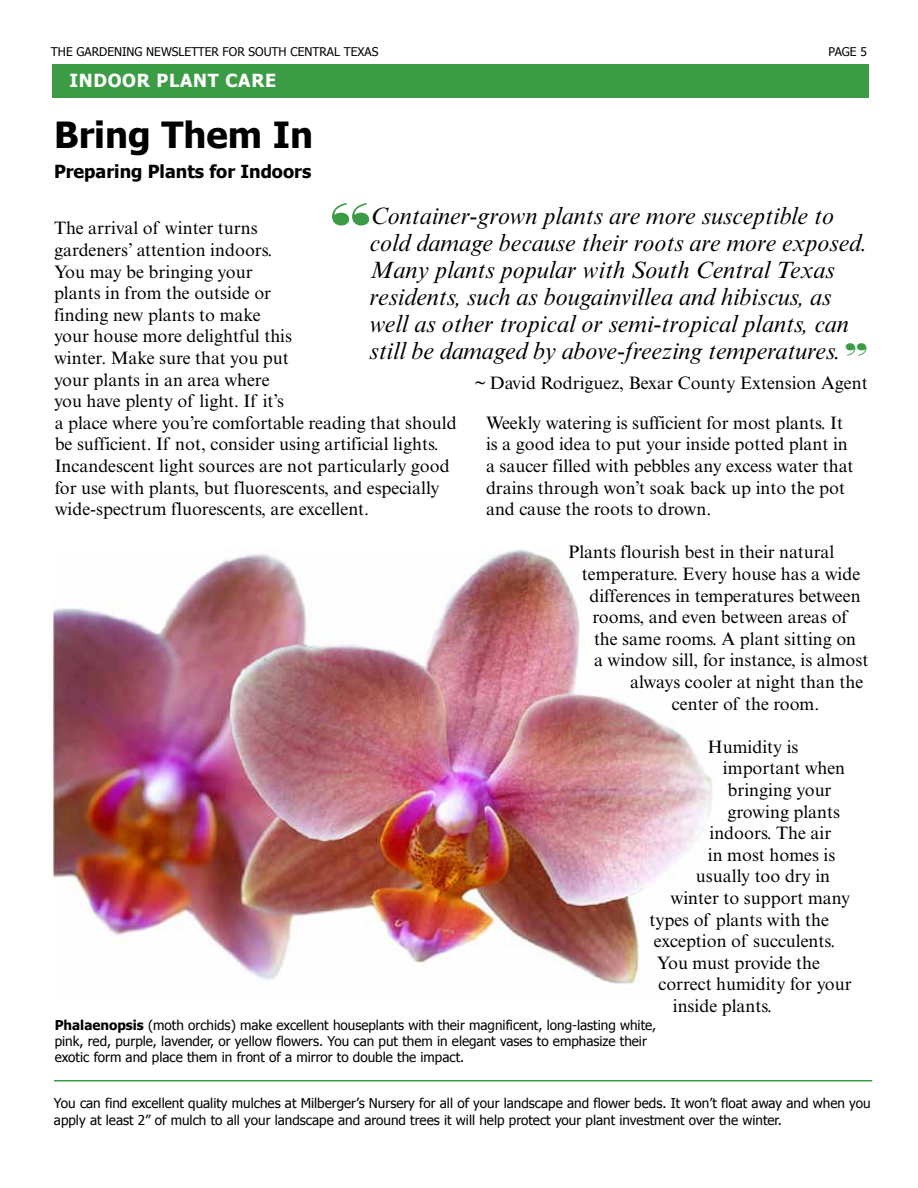
<style>
.page{position:relative;width:918px;height:1188px;background:#fff}
.page>*{position:absolute;margin:0;border:0;box-sizing:border-box;transform-origin:0 0}
.t1{font:55.35px "Bodoni Poster";color:#3c9c46}
.t2{font:700 36px "Tahoma";color:#000}
.t3{font:italic 24px/27px "Times NRMT";color:#000}
.t4{font:18px/21.6px "Times NRMT";color:#000}
.t5{font:700 18px "Tahoma";color:#000}
.t6{font:700 18px "Tahoma";letter-spacing:.04em;color:#fff}
.t7{font:13.5px/16.2px "Tahoma";color:#000}
.t8{font:12px "Tahoma";color:#000}
.s1{font-family:"Bodoni Poster";font-style:normal;font-size:30.75px;color:#3c9c46}
.s2{font-weight:700}
</style>
<div class="page">
<div style="left:52px;top:64px;width:817px;height:33px;background:#3c9c46"></div>
<hr style="left:54px;top:1080px;width:818px;height:2px;background:#3c9c46">
<img style="left:53px;top:550px;width:659px;height:434px">
<p class="t8" style="left:51px;top:44px;width:329px">THE GARDENING NEWSLETTER FOR SOUTH CENTRAL TEXAS</p>
<p class="t8" style="left:828px;top:44px;width:40px">PAGE 5</p>
<p class="t6" style="left:69px;top:68px;width:208px">INDOOR PLANT CARE</p>
<h2 class="t2" style="left:54px;top:109px;width:261px">Bring Them In</h2>
<p class="t5" style="left:54px;top:158px;width:259px">Preparing Plants for Indoors</p>
<p class="t4" style="left:54px;top:218px;width:240px">The arrival of winter turns gardeners’ attention indoors.<br>You may be bringing your plants in from the outside or finding new plants to make your house more delightful this winter. Make sure that you put your plants in an area where you have plenty of light. If it’s</p>
<h1 class="t1" style="left:331px;top:190px;width:41px">“</h1>
<p class="t3" style="left:370px;top:202px;width:500px">Container-grown plants are more susceptible to cold damage because their roots are more exposed.<br>Many plants popular with South Central Texas residents, such as bougainvillea and hibiscus, as well as other tropical or semi-tropical plants, can still be damaged by above-freezing temperatures. <span class="s1">”</span></p>
<p class="t4" style="left:476px;top:373px;width:394px">~ David Rodriguez, Bexar County Extension Agent</p>
<p class="t4" style="left:55px;top:412px;width:404px">a place where you’re comfortable reading that should be sufficient. If not, consider using artificial lights.<br>Incandescent light sources are not particularly good for use with plants, but fluorescents, and especially wide-spectrum fluorescents, are excellent.</p>
<p class="t4" style="left:486px;top:412px;width:369px">Weekly watering is sufficient for most plants. It is a good idea to put your inside potted plant in a saucer filled with pebbles any excess water that drains through won’t soak back up into the pot and cause the roots to drown.</p>
<p class="t4" style="left:568px;top:542px;width:267px">Plants flourish best in their natural</p>
<p class="t4" style="left:582px;top:563px;width:280px">temperature. Every house has a wide</p>
<p class="t4" style="left:590px;top:585px;width:273px">differences in temperatures between</p>
<p class="t4" style="left:593px;top:606px;width:257px">rooms, and even between areas of</p>
<p class="t4" style="left:594px;top:628px;width:264px">the same rooms. A plant sitting on</p>
<p class="t4" style="left:594px;top:650px;width:276px">a window sill, for instance, is almost</p>
<p class="t4" style="left:630px;top:671px;width:235px">always cooler at night than the</p>
<p class="t4" style="left:672px;top:693px;width:149px">center of the room.</p>
<p class="t4" style="left:708px;top:736px;width:92px">Humidity is</p>
<p class="t4" style="left:723px;top:758px;width:124px">important when</p>
<p class="t4" style="left:727px;top:779px;width:106px">bringing your</p>
<p class="t4" style="left:727px;top:801px;width:114px">growing plants</p>
<p class="t4" style="left:709px;top:822px;width:123px">indoors. The air</p>
<p class="t4" style="left:708px;top:844px;width:129px">in most homes is</p>
<p class="t4" style="left:696px;top:866px;width:136px">usually too dry in</p>
<p class="t4" style="left:670px;top:887px;width:181px">winter to support many</p>
<p class="t4" style="left:649px;top:909px;width:181px">types of plants with the</p>
<p class="t4" style="left:654px;top:930px;width:183px">exception of succulents.</p>
<p class="t4" style="left:657px;top:952px;width:165px">You must provide the</p>
<p class="t4" style="left:658px;top:974px;width:195px">correct humidity for your</p>
<p class="t4" style="left:673px;top:995px;width:101px">inside plants.</p>
<p class="t7" style="left:55px;top:1016px;width:603px"><span class="s2">Phalaenopsis</span> (moth orchids) make excellent houseplants with their magnificent, long-lasting white, pink, red, purple, lavender, or yellow flowers. You can put them in elegant vases to emphasize their exotic form and place them in front of a mirror to double the impact.</p>
<p class="t7" style="left:54px;top:1095px;width:818px">You can find excellent quality mulches at Milberger’s Nursery for all of your landscape and flower beds. It won’t float away and when you apply at least 2” of mulch to all your landscape and around trees it will help protect your plant investment over the winter.</p>
</div>
